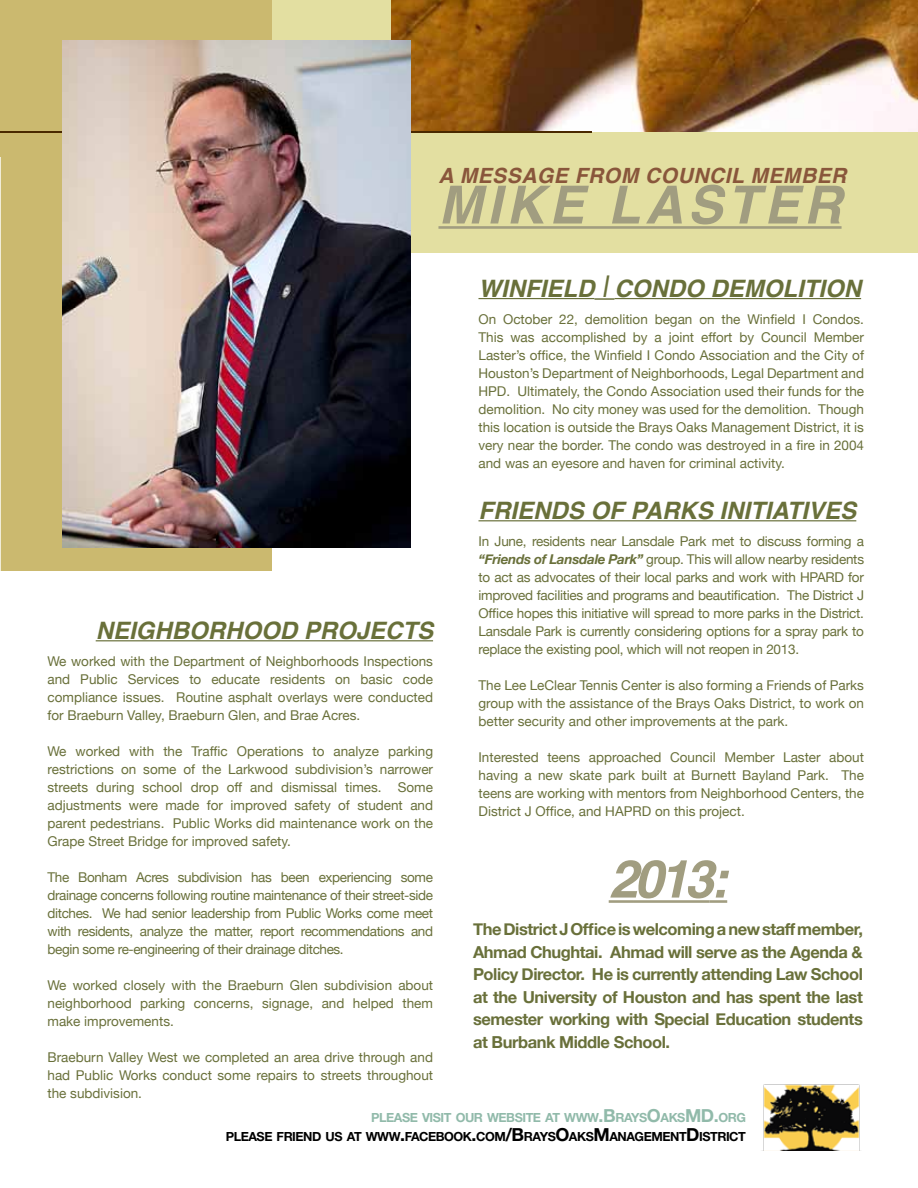
<style>
.page{position:relative;width:918px;height:1188px;background:#fff}
.page>*{position:absolute;margin:0;border:0;box-sizing:border-box;transform-origin:0 0}
.t1{font:italic 700 52.5px "Helvetica";letter-spacing:.01em;color:#a19d80}
.t2{font:italic 700 24px "Helvetica";color:#69703a}
.t3{font:italic 700 21px "Helvetica";letter-spacing:.025em;color:#89563b}
.t4{font:700 16.5px/22.5px "Helvetica Neue";letter-spacing:-.025em;color:#69703a;text-align:justify}
.t5{font:13.5px/18px "Helvetica Neue";color:#69703a;text-align:justify}
.t6{font:700 12.6px "Helvetica Neue LT Std";letter-spacing:-.035em;color:#000}
.t7{font:700 12.6px "Helvetica Neue LT Std";letter-spacing:-.035em;color:#91baaa}
.s1{font-weight:400;font-size:30px}
.s2{font-weight:700;font-style:italic}
.s3{font-size:18px}
</style>
<div class="page">
<div style="left:0;top:0;width:918px;height:253px;background:#e3dfa1"></div>
<img style="left:392px;top:0;width:526px;height:132px">
<div style="left:0;top:0;width:271px;height:570px;background:#cbb96f"></div>
<hr style="left:0;top:158px;width:1px;height:419px;background:#fff">
<hr style="left:0;top:132px;width:591px;height:1px;background:#4a2900">
<img style="left:63px;top:41px;width:348px;height:507px">
<hr style="left:438px;top:226px;width:404px;height:3px;background:#a19d80">
<hr style="left:478px;top:298px;width:116px;height:1px;background:#69703a">
<hr style="left:594px;top:298px;width:20px;height:2px;background:#69703a">
<hr style="left:614px;top:298px;width:247px;height:1px;background:#69703a">
<hr style="left:478px;top:520px;width:378px;height:1px;background:#69703a">
<hr style="left:96px;top:640px;width:337px;height:1px;background:#69703a">
<hr style="left:609px;top:900px;width:25px;height:3px;background:#a19d80">
<hr style="left:634px;top:900px;width:76px;height:3px;background:#a19d80">
<hr style="left:710px;top:900px;width:17px;height:3px;background:#a19d80">
<img style="left:762px;top:1084px;width:99px;height:67px">
<h3 class="t3" style="left:438px;top:158px;width:409px">A MESSAGE FROM COUNCIL MEMBER</h3>
<h1 class="t1" style="left:438px;top:162px;width:38px">MIK</h1>
<h1 class="t1" style="left:549px;top:162px;width:294px">E LA STER</h1>
<h2 class="t2" style="left:96px;top:611px;width:339px">NEIGHBORHOOD PROJEC TS</h2>
<p class="t5" style="left:48px;top:652px;width:387px">We worked with the Department of Neighborhoods Inspections and Public Services to educate residents on basic code compliance issues. Routine asphalt overlays were conducted for Braeburn Valley, Braeburn Glen, and Brae Acres.</p>
<p class="t5" style="left:48px;top:742px;width:387px">We worked with the Traffic Operations to analyze parking restrictions on some of the Larkwood subdivision’s narrower streets during school drop off and dismissal times. Some adjustments were made for improved safety of student and parent pedestrians. Public Works did maintenance work on the Grape Street Bridge for improved safety.</p>
<p class="t5" style="left:48px;top:868px;width:387px">The Bonham Acres subdivision has been experiencing some drainage concerns following routine maintenance of their street-side ditches. We had senior leadership from Public Works come meet with residents, analyze the matter, report recommendations and begin some re-engineering of their drainage ditches.</p>
<p class="t5" style="left:48px;top:976px;width:387px">We worked closely with the Braeburn Glen subdivision about neighborhood parking concerns, signage, and helped them make improvements.</p>
<p class="t5" style="left:48px;top:1048px;width:387px">Braeburn Valley West we completed an area drive through and had Public Works conduct some repairs to streets throughout the subdivision.</p>
<h2 class="t2" style="left:478px;top:269px;width:384px">WINFIELD <span class="s1">I</span> CONDO DEMOLITION</h2>
<p class="t5" style="left:478px;top:310px;width:387px">On October 22, demolition began on the Winfield I Condos.<br>This was accomplished by a joint effort by Council Member Laster’s office, the Winfield I Condo Association and the City of Houston’s Department of Neighborhoods, Legal Department and HPD. Ultimately, the Condo Association used their funds for the demolition. No city money was used for the demolition. Though this location is outside the Brays Oaks Management District, it is very near the border. The condo was destroyed in a fire in 2004 and was an eyesore and haven for criminal activity.</p>
<h2 class="t2" style="left:478px;top:491px;width:379px">FRIENDS OF PARKS INITIATIVES</h2>
<p class="t5" style="left:478px;top:532px;width:387px">In June, residents near Lansdale Park met to discuss forming a <span class="s2">“Friends of Lansdale Park”</span> group. This will allow nearby residents to act as advocates of their local parks and work with HPARD for improved facilities and programs and beautification. The District J Office hopes this initiative will spread to more parks in the District.<br>Lansdale Park is currently considering options for a spray park to replace the existing pool, which will not reopen in 2013.</p>
<p class="t5" style="left:478px;top:676px;width:387px">The Lee LeClear Tennis Center is also forming a Friends of Parks group with the assistance of the Brays Oaks District, to work on better security and other improvements at the park.</p>
<p class="t5" style="left:478px;top:748px;width:387px">Interested teens approached Council Member Laster about having a new skate park built at Burnett Bayland Park. The teens are working with mentors from Neighborhood Centers, the District J Office, and HAPRD on this project.</p>
<h1 class="t1" style="left:609px;top:836px;width:120px">2013:</h1>
<p class="t4" style="left:473px;top:918px;width:391px">The District J Office is welcoming a new staff member, Ahmad Chughtai. Ahmad will serve as the Agenda &amp; Policy Director. He is currently attending Law School at the University of Houston and has spent the last semester working with Special Education students at Burbank Middle School.</p>
<p class="t7" style="left:371px;top:1110px;width:24px">PLEASE</p>
<p class="t7" style="left:422px;top:1110px;width:14px">VISIT</p>
<p class="t7" style="left:456px;top:1110px;width:51px">OUR WEBSITE</p>
<p class="t7" style="left:545px;top:1110px;width:192px">AT WWW<span class="s3">.B</span>RAYS<span class="s3">O</span>AKS<span class="s3">MD.</span>ORG</p>
<p class="t6" style="left:226px;top:1129px;width:24px">PLEASE</p>
<p class="t6" style="left:277px;top:1129px;width:16px">FRIEND</p>
<p class="t6" style="left:326px;top:1129px;width:95px">US AT WWW<span class="s3">.</span>FACEB</p>
<p class="t6" style="left:444px;top:1129px;width:175px">OOK<span class="s3">.</span>COM<span class="s3">/B</span>RAYS<span class="s3">O</span>AKS<span class="s3">M</span>ANAGEMENT</p>
<p class="t6" style="left:686px;top:1129px;width:21px"><span class="s3">D</span>ISTRICT</p>
</div>
